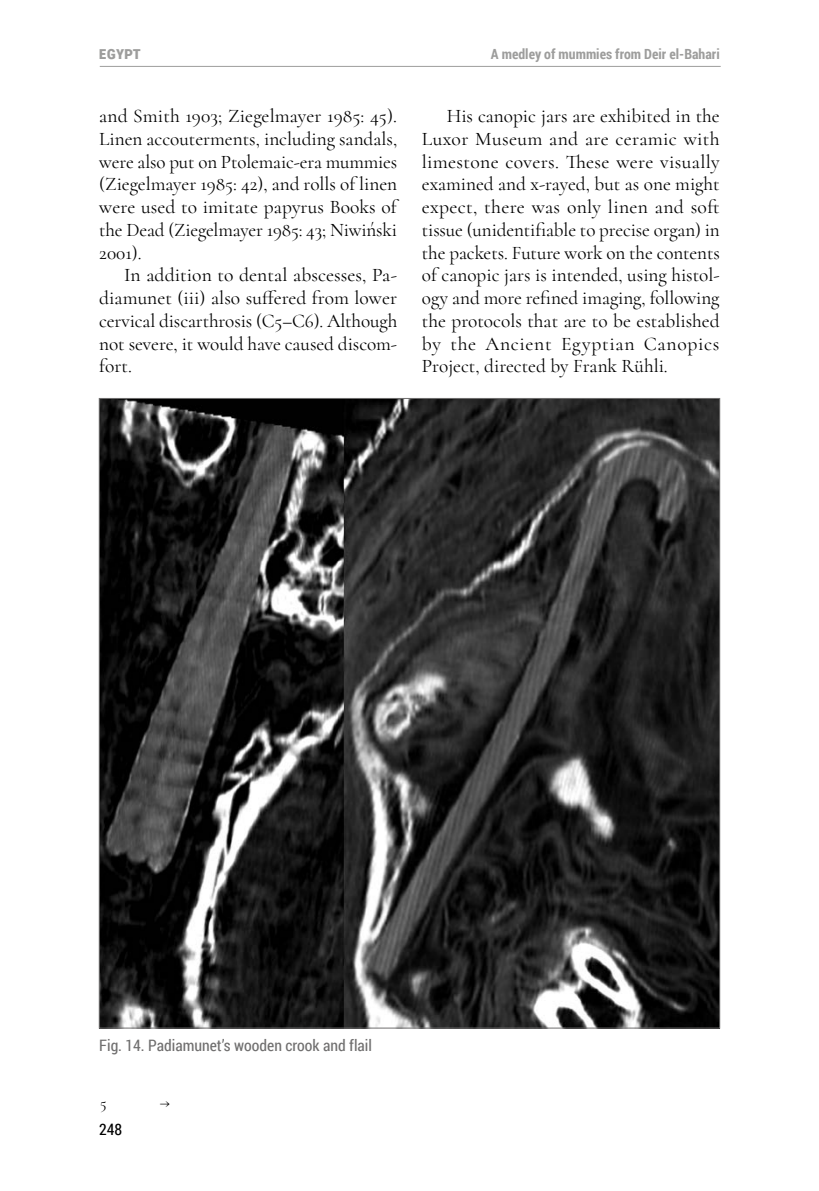
<style>
.page{position:relative;width:819px;height:1191px;background:#fff}
.page>*{position:absolute;margin:0;border:0;box-sizing:border-box;transform-origin:0 0}
.t1{font:19.25px/22.8px "Cormorant";letter-spacing:-.005em;color:#000;text-align:justify}
.t2{font:700 17.5px "Roboto Condensed";color:#9d9d9c}
.t3{font:15.75px "Roboto Condensed";color:#706f6f}
.t4{font:15.75px "Roboto Condensed";color:#000}
.t5{font:15.75px "Cormorant";color:#000}
.t6{font:700 14px "Roboto Condensed";color:#9d9d9c}
</style>
<div class="page">
<hr style="left:100px;top:66px;width:620px;height:1px;background:#9d9d9c">
<img style="left:101px;top:400px;width:617px;height:626px">
<p class="t2" style="left:99px;top:40px;width:44px">EGYPT</p>
<p class="t6" style="left:491px;top:44px;width:230px">A medley of mummies from Deir el-Bahari</p>
<p class="t1" style="left:99px;top:104px;width:299px">and Smith 1903; Ziegelmayer 1985: 45).<br>Linen accouterments, including sandals, were also put on Ptolemaic-era mummies (Ziegelmayer 1985: 42), and rolls of linen were used to imitate papyrus Books of the Dead (Ziegelmayer 1985: 43; Niwiński 2001).</p>
<p class="t1" style="left:99px;top:264px;width:299px;text-indent:25px">In addition to dental abscesses, Pa&shy;diamunet (iii) also suffered from lower cervical discarthrosis (C5–C6). Although not severe, it would have caused discom&shy;fort.</p>
<p class="t1" style="left:422px;top:104px;width:299px;text-indent:25px">His canopic jars are exhibited in the Luxor Museum and are ceramic with limestone covers. These were visually examined and x-rayed, but as one might expect, there was only linen and soft tissue (unidentifiable to precise organ) in the packets. Future work on the contents of canopic jars is intended, using histol&shy;ogy and more refined imaging, following the protocols that are to be established by the Ancient Egyptian Canopics Project, directed by Frank Rühli.</p>
<p class="t3" style="left:99px;top:1034px;width:274px">Fig. 14. Padiamunet’s wooden crook and flail</p>
<p class="t5" style="left:100px;top:1093px;width:8px">5</p>
<p class="t5" style="left:160px;top:1093px;width:12px">→</p>
<p class="t4" style="left:99px;top:1119px;width:25px">248</p>
</div>
